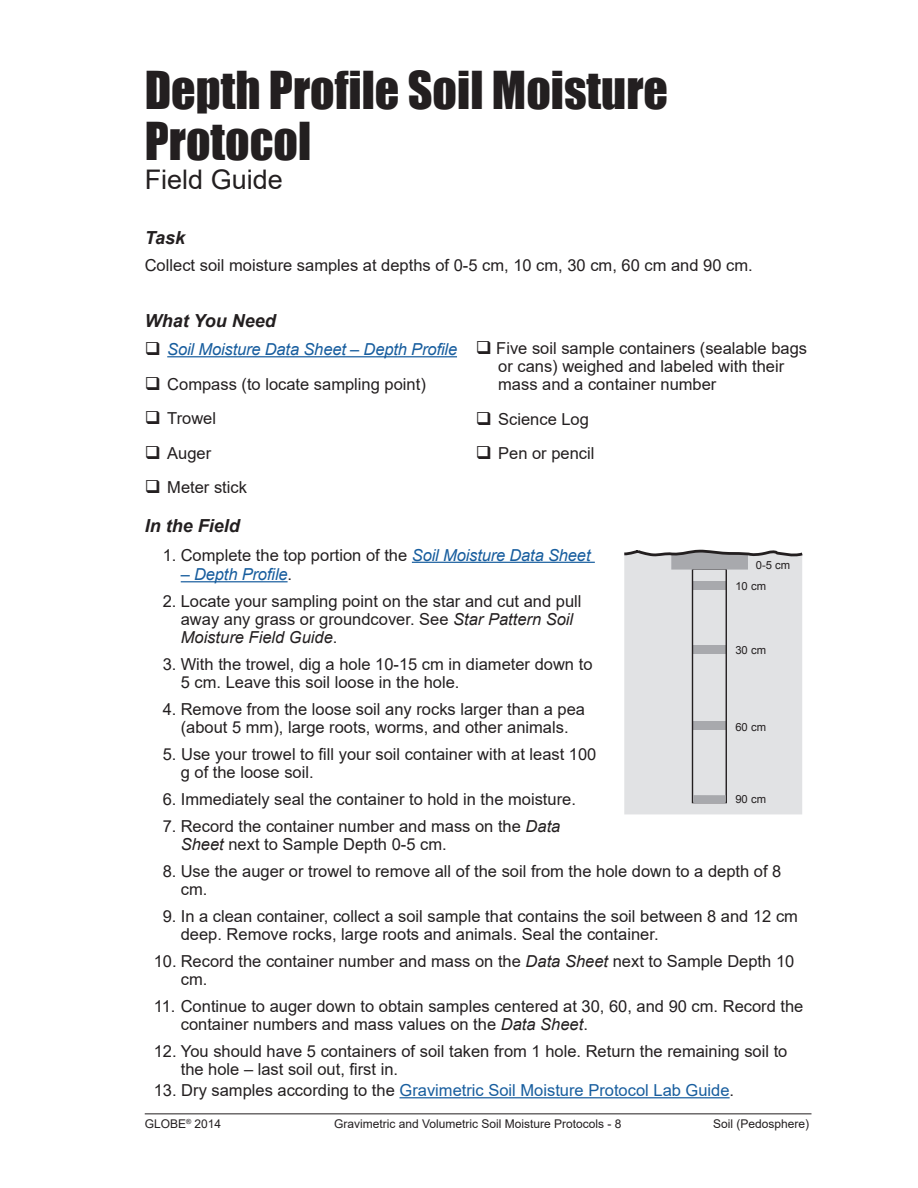
<style>
.page{position:relative;width:918px;height:1188px;background:#fff}
.page>*{position:absolute;margin:0;border:0;box-sizing:border-box;transform-origin:0 0}
.HTML_H1{font:48px/51px "Impact";color:#231f20}
.HTML_H2{font:27px "Arial";color:#231f20}
.HTML_H3{font:italic 700 18px "Arial";color:#231f20}
.HTML_Ordered_List{font:16.5px/18px "Arial";color:#231f20}
.HTML_Body_Text{font:16.5px/18px "Arial";color:#231f20}
.HTML_Ordered_List-2{font:16.5px "Arial";color:#175d9e}
.HTML_Body_Text-2{font:italic 16.5px "Arial";letter-spacing:-.01em;color:#175d9e}
.HTML_Ordered_List-3{font:italic 16.5px "Arial";letter-spacing:-.01em;color:#175d9e}
.t1{font:12px "Arial";color:#231f20}
.t2{font:11.25px "Arial";color:#231f20}
.s1{color:#231f20}
.s2{font-style:italic;color:#175d9e}
.s3{font-style:normal;color:#231f20}
.s4{font-style:italic}
</style>
<div class="page">
<hr style="left:145px;top:1113px;width:667px;height:1px;background:#231f20">
<hr style="left:167px;top:356px;width:290px;height:1px;background:#175d9e">
<hr style="left:412px;top:562px;width:183px;height:1px;background:#175d9e">
<hr style="left:181px;top:581px;width:107px;height:1px;background:#175d9e">
<hr style="left:400px;top:1097px;width:330px;height:1px;background:#175d9e">
<div style="left:624px;top:570px;width:178px;height:244px;background:#e1e2e4"></div>
<div style="left:693px;top:582px;width:33px;height:8px;background:#a8a9ad"></div>
<div style="left:693px;top:645px;width:33px;height:8px;background:#a8a9ad"></div>
<div style="left:693px;top:722px;width:33px;height:8px;background:#a8a9ad"></div>
<div style="left:692px;top:568px;width:35px;height:235px;border:1px solid #231f20"></div>
<svg style="left:624px;top:549px;width:179px;height:21px;background:#b9b9bb"></svg>
<div style="left:693px;top:795px;width:33px;height:8px;background:#a8a9ad"></div>
<p class="HTML_H1" style="left:145px;top:63px;width:525px">Depth Profile Soil Moisture<br>Protocol</p>
<p class="HTML_H2" style="left:145px;top:160px;width:140px">Field Guide</p>
<p class="HTML_H3" style="left:145px;top:226px;width:42px">Task</p>
<p class="HTML_Body_Text" style="left:145px;top:256px;width:609px">Collect soil moisture samples at depths of 0-5 cm, 10 cm, 30 cm, 60 cm and 90 cm.</p>
<p class="HTML_H3" style="left:145px;top:308px;width:133px">What You Need</p>
<p class="HTML_Body_Text-2" style="left:145px;top:339px;width:314px"><span class="s1">❑</span> Soil Moisture Data Sheet – Depth Profile</p>
<p class="HTML_Body_Text" style="left:145px;top:375px;width:283px">❑ Compass (to locate sampling point)</p>
<p class="HTML_Body_Text" style="left:145px;top:409px;width:73px">❑ Trowel</p>
<p class="HTML_Body_Text" style="left:145px;top:444px;width:68px">❑ Auger</p>
<p class="HTML_Body_Text" style="left:145px;top:478px;width:104px">❑ Meter stick</p>
<p class="HTML_H3" style="left:145px;top:514px;width:97px">In the Field</p>
<p class="HTML_Ordered_List" style="left:163px;top:546px;width:429px">1. Complete the top portion of the <span class="s2">Soil Moisture Data Sheet</span></p>
<p class="HTML_Ordered_List-3" style="left:181px;top:564px;width:113px">– Depth Profile<span class="s3">.</span></p>
<p class="HTML_Ordered_List" style="left:181px;top:592px;width:402px;text-indent:-18px">2. Locate your sampling point on the star and cut and pull away any grass or groundcover. See <span class="s4">Star Pattern Soil<br>Moisture Field Guide</span>.</p>
<p class="HTML_Ordered_List" style="left:181px;top:655px;width:413px;text-indent:-18px">3. With the trowel, dig a hole 10-15 cm in diameter down to<br>5 cm. Leave this soil loose in the hole.</p>
<p class="HTML_Ordered_List" style="left:163px;top:700px;width:424px;text-align:center">4. Remove from the loose soil any rocks larger than a pea (about 5 mm), large roots, worms, and other animals.</p>
<p class="HTML_Ordered_List" style="left:181px;top:745px;width:417px;text-indent:-18px">5. Use your trowel to fill your soil container with at least 100 g of the loose soil.</p>
<p class="HTML_Ordered_List" style="left:163px;top:790px;width:415px">6. Immediately seal the container to hold in the moisture.</p>
<p class="HTML_Ordered_List" style="left:181px;top:817px;width:381px;text-indent:-18px">7. Record the container number and mass on the <span class="s4">Data<br>Sheet</span> next to Sample Depth 0-5 cm.</p>
<p class="HTML_Ordered_List" style="left:181px;top:862px;width:602px;text-indent:-18px">8. Use the auger or trowel to remove all of the soil from the hole down to a depth of 8 cm.</p>
<p class="HTML_Ordered_List" style="left:181px;top:907px;width:619px;text-indent:-18px">9. In a clean container, collect a soil sample that contains the soil between 8 and 12 cm deep. Remove rocks, large roots and animals. Seal the container.</p>
<p class="HTML_Ordered_List" style="left:181px;top:952px;width:615px;text-indent:-27px">10. Record the container number and mass on the <span class="s4">Data Sheet</span> next to Sample Depth 10 cm.</p>
<p class="HTML_Ordered_List" style="left:181px;top:997px;width:624px;text-indent:-27px">11. Continue to auger down to obtain samples centered at 30, 60, and 90 cm. Record the container numbers and mass values on the <span class="s4">Data Sheet</span>.</p>
<p class="HTML_Ordered_List" style="left:181px;top:1042px;width:608px;text-indent:-27px">12. You should have 5 containers of soil taken from 1 hole. Return the remaining soil to the hole – last soil out, first in.</p>
<p class="HTML_Ordered_List-2" style="left:154px;top:1079px;width:582px"><span class="s1">13. Dry samples according to the</span> Gravimetric Soil Moisture Protocol Lab Guide<span class="s1">.</span></p>
<p class="HTML_Body_Text" style="left:498px;top:339px;width:310px;text-indent:-23px">❑ Five soil sample containers (sealable bags or cans) weighed and labeled with their mass and a container number</p>
<p class="HTML_Body_Text" style="left:476px;top:410px;width:115px">❑ Science Log</p>
<p class="HTML_Body_Text" style="left:476px;top:444px;width:120px">❑ Pen or pencil</p>
<p class="t2" style="left:756px;top:558px;width:36px">0-5 cm</p>
<p class="t2" style="left:735px;top:579px;width:32px">10 cm</p>
<p class="t2" style="left:735px;top:643px;width:32px">30 cm</p>
<p class="t2" style="left:735px;top:720px;width:32px">60 cm</p>
<p class="t2" style="left:735px;top:792px;width:32px">90 cm</p>
<p class="t1" style="left:145px;top:1116px;width:78px">GLOBE<sup>®</sup> 2014</p>
<p class="t1" style="left:334px;top:1116px;width:289px">Gravimetric and Volumetric Soil Moisture Protocols - 8</p>
<p class="t1" style="left:713px;top:1116px;width:98px">Soil (Pedosphere)</p>
</div>
